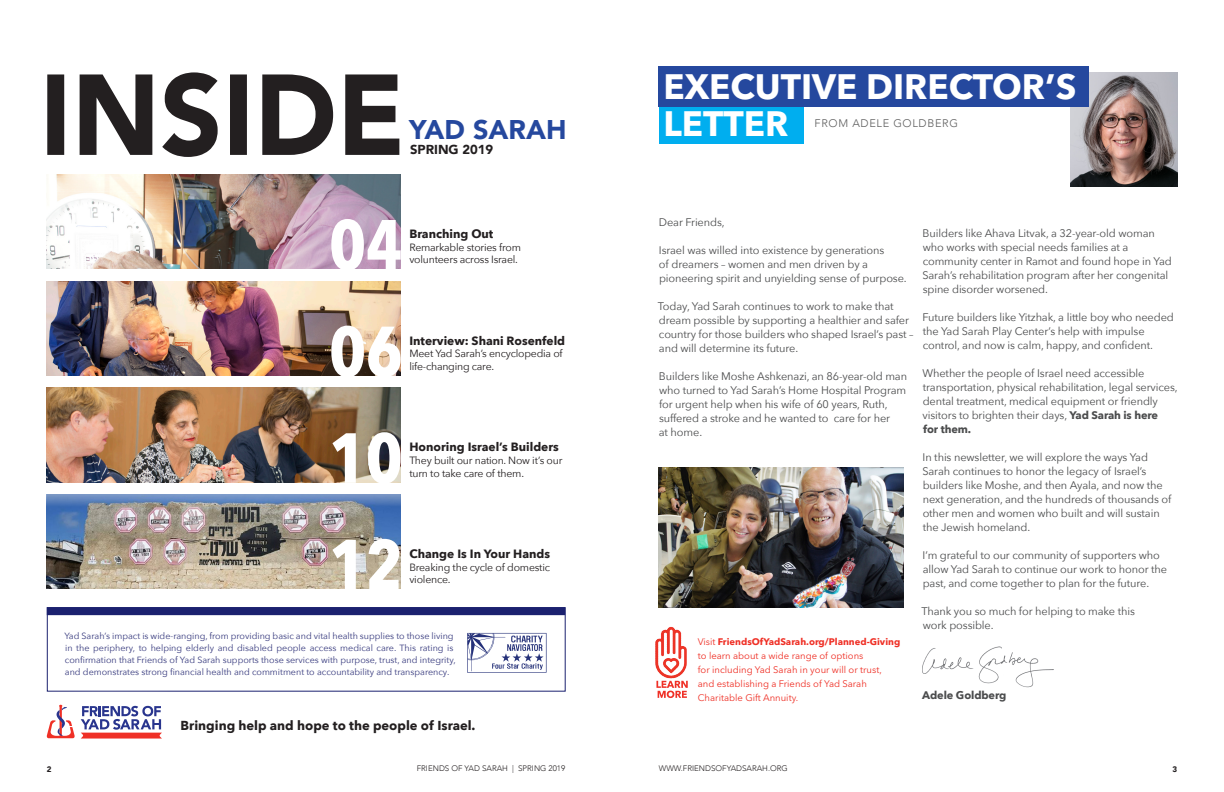
<style>
.page{position:relative;width:1224px;height:792px;background:#fff}
.page>*{position:absolute;margin:0;border:0;box-sizing:border-box;transform-origin:0 0}
.t1{font:700 condensed 70px "Avenir Next LT Pro";color:#fff}
.t2{font:700 35px "Avenir Next LT Pro";color:#fff}
.t3{font:900 27px "Avenir";color:#25489e}
.t4{font:700 13px "Avenir Next";color:#231f20}
.t5{font:900 13px "Avenir";color:#231f20}
.t6{font:700 12px "Avenir Next";color:#231f20}
.t7{font:11px/14px "Avenir Next";letter-spacing:-.01em;color:#4b4c4d}
.TOC_headings{font:300 11px "Avenir";letter-spacing:.06em;color:#5d5d5d}
.t8{font:700 11px "Avenir Next";letter-spacing:-.01em;color:#4b4c4d}
.t9{font:10.5px/12.6px "Avenir Next";letter-spacing:-.02em;color:#231f20}
.t10{font:9.5px/14px "Avenir Next LT Pro";color:#ef3026}
.t11{font:9px/12px "Avenir Next";color:#36397d}
.t12{font:300 8px "Avenir";color:#231f20}
.t13{font:900 8px "Avenir";color:#231f20}
.s1{font-weight:700}
</style>
<div class="page">
<img style="left:47px;top:174px;width:353px;height:95px">
<svg style="left:467px;top:633px;width:79px;height:40px"></svg>
<img style="left:1071px;top:72px;width:106px;height:115px">
<div style="left:659px;top:106px;width:145px;height:38px;background:#00aeef"></div>
<div style="left:659px;top:66px;width:430px;height:40px;background:#25489e"></div>
<svg style="left:47px;top:72px;width:352px;height:85px"></svg>
<img style="left:47px;top:281px;width:353px;height:95px">
<img style="left:47px;top:388px;width:353px;height:94px">
<img style="left:47px;top:494px;width:353px;height:95px">
<svg style="left:47px;top:705px;width:28px;height:33px"></svg>
<svg style="left:81px;top:706px;width:81px;height:33px"></svg>
<div style="left:47px;top:607px;width:518px;height:8px;background:#1b216f"></div>
<img style="left:922px;top:646px;width:132px;height:42px">
<img style="left:659px;top:468px;width:245px;height:139px">
<svg style="left:656px;top:682px;width:32px;height:16px"></svg>
<img style="left:655px;top:626px;width:33px;height:56px">
<p class="t3" style="left:409px;top:106px;width:159px">YAD SARAH</p>
<p class="t5" style="left:410px;top:138px;width:85px">SPRING 2019</p>
<p class="t1" style="left:329px;top:202px;width:75px">04</p>
<p class="t6" style="left:409px;top:224px;width:86px">Branching Out</p>
<p class="t9" style="left:409px;top:240px;width:113px">Remarkable stories from volunteers across Israel.</p>
<p class="t1" style="left:329px;top:309px;width:75px">06</p>
<p class="t6" style="left:409px;top:330px;width:157px">Interview: Shani Rosenfeld</p>
<p class="t9" style="left:409px;top:347px;width:155px">Meet Yad Sarah’s encyclopedia of life-changing care.</p>
<p class="t1" style="left:329px;top:415px;width:75px">10</p>
<p class="t6" style="left:409px;top:437px;width:151px">Honoring Israel’s Builders</p>
<p class="t9" style="left:409px;top:454px;width:155px">They built our nation. Now it’s our turn to take care of them.</p>
<p class="t1" style="left:329px;top:522px;width:75px">12</p>
<p class="t6" style="left:409px;top:544px;width:142px">Change Is In Your Hands</p>
<p class="t9" style="left:409px;top:560px;width:142px">Breaking the cycle of domestic violence.</p>
<p class="t11" style="left:64px;top:630px;width:393px">Yad Sarah’s impact is wide-ranging, from providing basic and vital health supplies to those living in the periphery, to helping elderly and disabled people access medical care. This rating is confirmation that Friends of Yad Sarah supports those services with purpose, trust, and integrity, and demonstrates strong financial health and commitment to accountability and transparency.</p>
<p class="t4" style="left:181px;top:714px;width:296px">Bringing help and hope to the people of Israel.</p>
<p class="t2" style="left:663px;top:65px;width:414px">EXECUTIVE DIRECTOR’S</p>
<p class="t2" style="left:663px;top:102px;width:126px">LETTER</p>
<p class="TOC_headings" style="left:815px;top:117px;width:145px">FROM ADELE GOLDBERG</p>
<p class="t7" style="left:659px;top:215px;width:67px">Dear Friends,</p>
<p class="t7" style="left:659px;top:243px;width:249px">Israel was willed into existence by generations<br>of dreamers – women and men driven by a pioneering spirit and unyielding sense of purpose.</p>
<p class="t7" style="left:658px;top:299px;width:257px">Today, Yad Sarah continues to work to make that dream possible by supporting a healthier and safer country for those builders who shaped Israel’s past – and will determine its future.</p>
<p class="t7" style="left:659px;top:369px;width:250px">Builders like Moshe Ashkenazi, an 86-year-old man who turned to Yad Sarah’s Home Hospital Program for urgent help when his wife of 60 years, Ruth, suffered a stroke and he wanted to care for her<br>at home.</p>
<p class="t10" style="left:698px;top:635px;width:204px">Visit <span class="s1">FriendsOfYadSarah.org/Planned-Giving </span>to learn about a wide range of options<br>for including Yad Sarah in your will or trust, and establishing a Friends of Yad Sarah Charitable Gift Annuity.</p>
<p class="t7" style="left:922px;top:226px;width:251px">Builders like Ahava Litvak, a 32-year-old woman who works with special needs families at a community center in Ramot and found hope in Yad Sarah’s rehabilitation program after her congenital spine disorder worsened.</p>
<p class="t7" style="left:923px;top:310px;width:253px">Future builders like Yitzhak, a little boy who needed the Yad Sarah Play Center’s help with impulse control, and now is calm, happy, and confident.</p>
<p class="t7" style="left:923px;top:366px;width:257px">Whether the people of Israel need accessible transportation, physical rehabilitation, legal services, dental treatment, medical equipment or friendly visitors to brighten their days, <span class="s1">Yad Sarah is here<br>for them.</span></p>
<p class="t7" style="left:922px;top:450px;width:250px">In this newsletter, we will explore the ways Yad Sarah continues to honor the legacy of Israel’s builders like Moshe, and then Ayala, and now the next generation, and the hundreds of thousands of other men and women who built and will sustain the Jewish homeland.</p>
<p class="t7" style="left:923px;top:548px;width:246px">I’m grateful to our community of supporters who allow Yad Sarah to continue our work to honor the past, and come together to plan for the future.</p>
<p class="t7" style="left:921px;top:604px;width:215px">Thank you so much for helping to make this work possible.</p>
<p class="t8" style="left:922px;top:686px;width:86px">Adele Goldberg</p>
<p class="t13" style="left:47px;top:762px;width:6px">2</p>
<p class="t12" style="left:417px;top:764px;width:150px">FRIENDS OF YAD SARAH | SPRING 2019</p>
<p class="t12" style="left:659px;top:764px;width:130px">WWW.FRIENDSOFYADSARAH.ORG</p>
<p class="t13" style="left:1172px;top:762px;width:6px">3</p>
</div>
